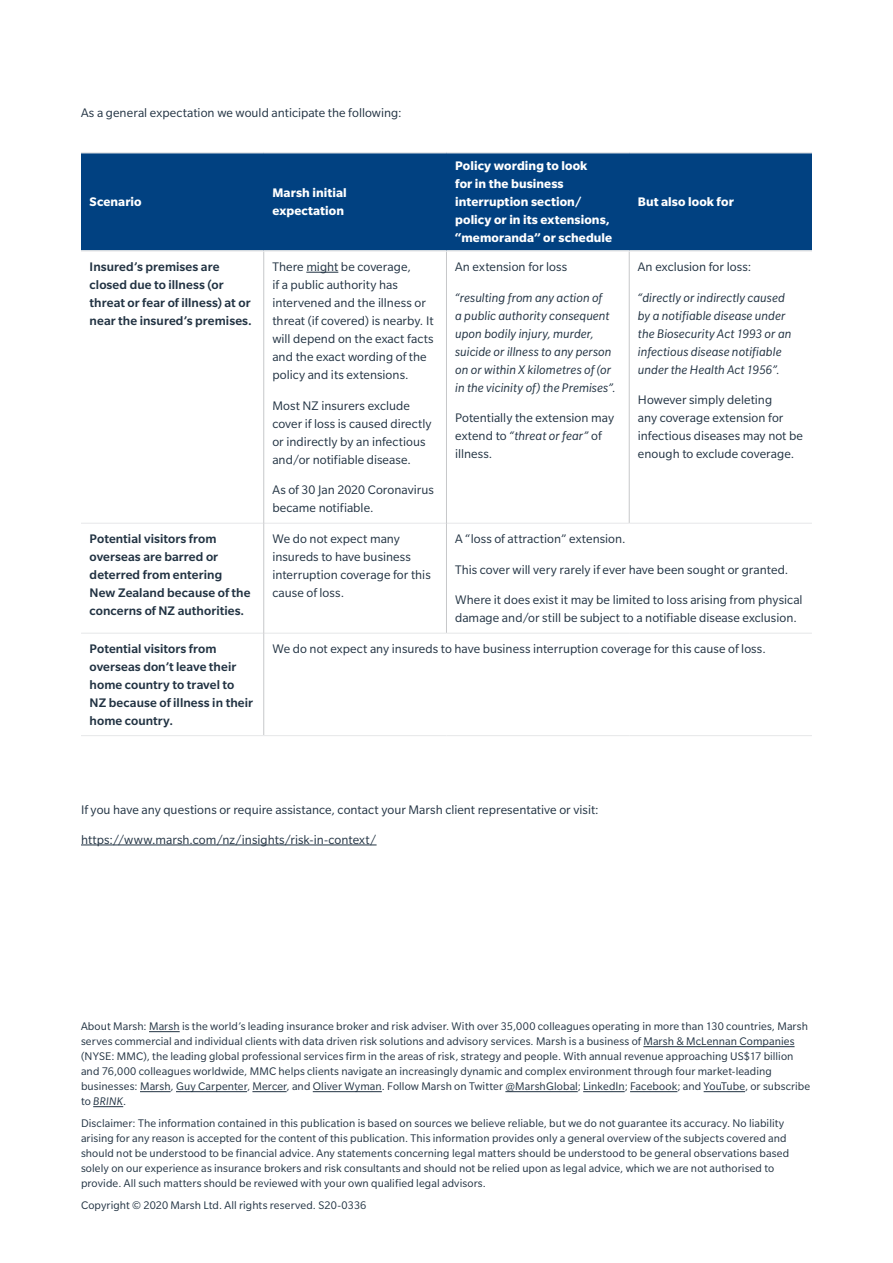
<style>
.page{position:relative;width:893px;height:1263px;background:#fff}
.page>*{position:absolute;margin:0;border:0;box-sizing:border-box;transform-origin:0 0}
.Table_Body_Standard{font:13.5px/18px "Slate Pro";letter-spacing:.005em;color:#213242}
.Table_Body_Standard-2{font:500 13.5px/18px "Slate Pro";letter-spacing:.005em;color:#213242}
.Table_Body_Standard-3{font:italic 13.5px/18px "Slate Pro";letter-spacing:.01em;color:#213242}
.Table_Header_Standar{font:700 13.5px/18px "Slate Pro";letter-spacing:.005em;color:#fff}
.Contacts_Intro_9_10{font:13.5px "Slate Pro";letter-spacing:.005em;color:#213242}
.Body_Text_9_12{font:13.5px "Slate Pro";letter-spacing:.005em;color:#213242}
.Contacts_Info_9_10{font:13.5px "Slate Pro";letter-spacing:.005em;color:#213242}
.Page_Legal_8_10{font:12px/15px "Slate Pro";letter-spacing:.01em;color:#213242}
.s1{font-style:italic}
</style>
<div class="page">
<hr style="left:149px;top:1031px;width:31px;height:1px;background:#213242">
<hr style="left:643px;top:1046px;width:151px;height:1px;background:#213242">
<hr style="left:140px;top:1091px;width:31px;height:1px;background:#213242">
<hr style="left:176px;top:1091px;width:71px;height:1px;background:#213242">
<hr style="left:252px;top:1091px;width:35px;height:1px;background:#213242">
<hr style="left:313px;top:1091px;width:69px;height:1px;background:#213242">
<hr style="left:505px;top:1091px;width:73px;height:1px;background:#213242">
<hr style="left:583px;top:1091px;width:42px;height:1px;background:#213242">
<hr style="left:630px;top:1091px;width:47px;height:1px;background:#213242">
<hr style="left:704px;top:1091px;width:41px;height:1px;background:#213242">
<hr style="left:93px;top:1106px;width:30px;height:1px;background:#213242">
<div style="left:81px;top:153px;width:731px;height:97px;background:#014181"></div>
<hr style="left:81px;top:152px;width:183px;height:1px;background:#e6e7e9">
<hr style="left:264px;top:152px;width:182px;height:1px;background:#e6e7e9">
<hr style="left:446px;top:152px;width:183px;height:1px;background:#e6e7e9">
<hr style="left:629px;top:152px;width:183px;height:1px;background:#e6e7e9">
<hr style="left:81px;top:250px;width:183px;height:2px;background:#e6e7e9">
<hr style="left:264px;top:250px;width:182px;height:2px;background:#e6e7e9">
<hr style="left:446px;top:250px;width:183px;height:2px;background:#e6e7e9">
<hr style="left:629px;top:250px;width:183px;height:2px;background:#e6e7e9">
<hr style="left:81px;top:523px;width:182px;height:1px;background:#e6e7e9">
<hr style="left:264px;top:523px;width:182px;height:1px;background:#e6e7e9">
<hr style="left:447px;top:523px;width:182px;height:1px;background:#e6e7e9">
<hr style="left:629px;top:523px;width:183px;height:1px;background:#e6e7e9">
<hr style="left:81px;top:633px;width:182px;height:1px;background:#e6e7e9">
<hr style="left:264px;top:633px;width:182px;height:1px;background:#e6e7e9">
<hr style="left:446px;top:633px;width:183px;height:1px;background:#e6e7e9">
<hr style="left:629px;top:633px;width:183px;height:1px;background:#e6e7e9">
<hr style="left:263px;top:252px;width:1px;height:271px;background:#c7c8ca">
<hr style="left:446px;top:252px;width:1px;height:271px;background:#c7c8ca">
<hr style="left:629px;top:252px;width:1px;height:271px;background:#c7c8ca">
<hr style="left:263px;top:523px;width:1px;height:110px;background:#c7c8ca">
<hr style="left:446px;top:523px;width:1px;height:110px;background:#c7c8ca">
<hr style="left:263px;top:633px;width:1px;height:102px;background:#c7c8ca">
<hr style="left:81px;top:735px;width:183px;height:1px;background:#e6e7e9">
<hr style="left:264px;top:735px;width:182px;height:1px;background:#e6e7e9">
<hr style="left:446px;top:735px;width:183px;height:1px;background:#e6e7e9">
<hr style="left:629px;top:735px;width:183px;height:1px;background:#e6e7e9">
<hr style="left:306px;top:272px;width:32px;height:1px;background:#213242">
<hr style="left:81px;top:845px;width:296px;height:1px;background:#213242">
<p class="Body_Text_9_12" style="left:81px;top:106px;width:322px">As a general expectation we would anticipate the following:</p>
<p class="Table_Header_Standar" style="left:90px;top:193px;width:54px">Scenario</p>
<p class="Table_Header_Standar" style="left:272px;top:184px;width:76px">Marsh initial expectation</p>
<p class="Table_Body_Standard-2" style="left:90px;top:257px;width:164px">Insured’s premises are closed due to illness (or threat or fear of illness) at or near the insured’s premises.</p>
<p class="Table_Body_Standard" style="left:272px;top:257px;width:163px">There might be coverage,<br>if a public authority has intervened and the illness or threat (if covered) is nearby. It will depend on the exact facts and the exact wording of the policy and its extensions.</p>
<p class="Table_Body_Standard" style="left:272px;top:396px;width:161px">Most NZ insurers exclude cover if loss is caused directly or indirectly by an infectious and/or notifiable disease.</p>
<p class="Table_Body_Standard" style="left:272px;top:481px;width:163px">As of 30 Jan 2020 Coronavirus became notifiable.</p>
<p class="Table_Header_Standar" style="left:455px;top:157px;width:159px">Policy wording to look<br>for in the business interruption section/ policy or in its extensions, “memoranda” or schedule</p>
<p class="Table_Body_Standard" style="left:455px;top:257px;width:114px">An extension for loss</p>
<p class="Table_Body_Standard-3" style="left:455px;top:288px;width:162px">“resulting from any action of<br>a public authority consequent upon bodily injury, murder, suicide or illness to any person on or within X kilometres of (or in the vicinity of) the Premises”.</p>
<p class="Table_Body_Standard" style="left:455px;top:409px;width:160px">Potentially the extension may extend to <span class="s1">“threat or fear”</span> of illness.</p>
<p class="Table_Header_Standar" style="left:638px;top:193px;width:98px">But also look for</p>
<p class="Table_Body_Standard" style="left:638px;top:257px;width:115px">An exclusion for loss:</p>
<p class="Table_Body_Standard-3" style="left:638px;top:288px;width:155px">“directly or indirectly caused by a notifiable disease under the Biosecurity Act 1993 or an infectious disease notifiable under the Health Act 1956”.</p>
<p class="Table_Body_Standard" style="left:638px;top:391px;width:167px">However simply deleting<br>any coverage extension for infectious diseases may not be enough to exclude coverage.</p>
<p class="Table_Body_Standard-2" style="left:90px;top:529px;width:162px">Potential visitors from overseas are barred or deterred from entering<br>New Zealand because of the concerns of NZ authorities.</p>
<p class="Table_Body_Standard" style="left:272px;top:529px;width:160px">We do not expect many insureds to have business interruption coverage for this cause of loss.</p>
<p class="Table_Body_Standard" style="left:455px;top:529px;width:172px">A “loss of attraction” extension.</p>
<p class="Table_Body_Standard" style="left:455px;top:560px;width:335px">This cover will very rarely if ever have been sought or granted.</p>
<p class="Table_Body_Standard" style="left:455px;top:591px;width:349px">Where it does exist it may be limited to loss arising from physical damage and/or still be subject to a notifiable disease exclusion.</p>
<p class="Table_Body_Standard-2" style="left:90px;top:639px;width:165px">Potential visitors from overseas don’t leave their home country to travel to<br>NZ because of illness in their home country.</p>
<p class="Table_Body_Standard" style="left:272px;top:639px;width:495px">We do not expect any insureds to have business interruption coverage for this cause of loss.</p>
<p class="Contacts_Intro_9_10" style="left:81px;top:802px;width:519px">If you have any questions or require assistance, contact your Marsh client representative or visit:</p>
<p class="Contacts_Info_9_10" style="left:81px;top:832px;width:297px">https://www.marsh.com/nz/insights/risk-in-context/</p>
<p class="Page_Legal_8_10" style="left:81px;top:1019px;width:731px">About Marsh: Marsh is the world’s leading insurance broker and risk adviser. With over 35,000 colleagues operating in more than 130 countries, Marsh serves commercial and individual clients with data driven risk solutions and advisory services. Marsh is a business of Marsh &amp; McLennan Companies (NYSE: MMC), the leading global professional services firm in the areas of risk, strategy and people. With annual revenue approaching US$17 billion and 76,000 colleagues worldwide, MMC helps clients navigate an increasingly dynamic and complex environment through four market-leading businesses: Marsh, Guy Carpenter, Mercer, and Oliver Wyman. Follow Marsh on Twitter @MarshGlobal; LinkedIn; Facebook; and YouTube, or subscribe to <span class="s1">BRINK</span>.</p>
<p class="Page_Legal_8_10" style="left:81px;top:1116px;width:710px">Disclaimer: The information contained in this publication is based on sources we believe reliable, but we do not guarantee its accuracy. No liability arising for any reason is accepted for the content of this publication. This information provides only a general overview of the subjects covered and should not be understood to be financial advice. Any statements concerning legal matters should be understood to be general observations based solely on our experience as insurance brokers and risk consultants and should not be relied upon as legal advice, which we are not authorised to provide. All such matters should be reviewed with your own qualified legal advisors.</p>
<p class="Page_Legal_8_10" style="left:81px;top:1197px;width:287px">Copyright © 2020 Marsh Ltd. All rights reserved. S20-0336</p>
</div>
